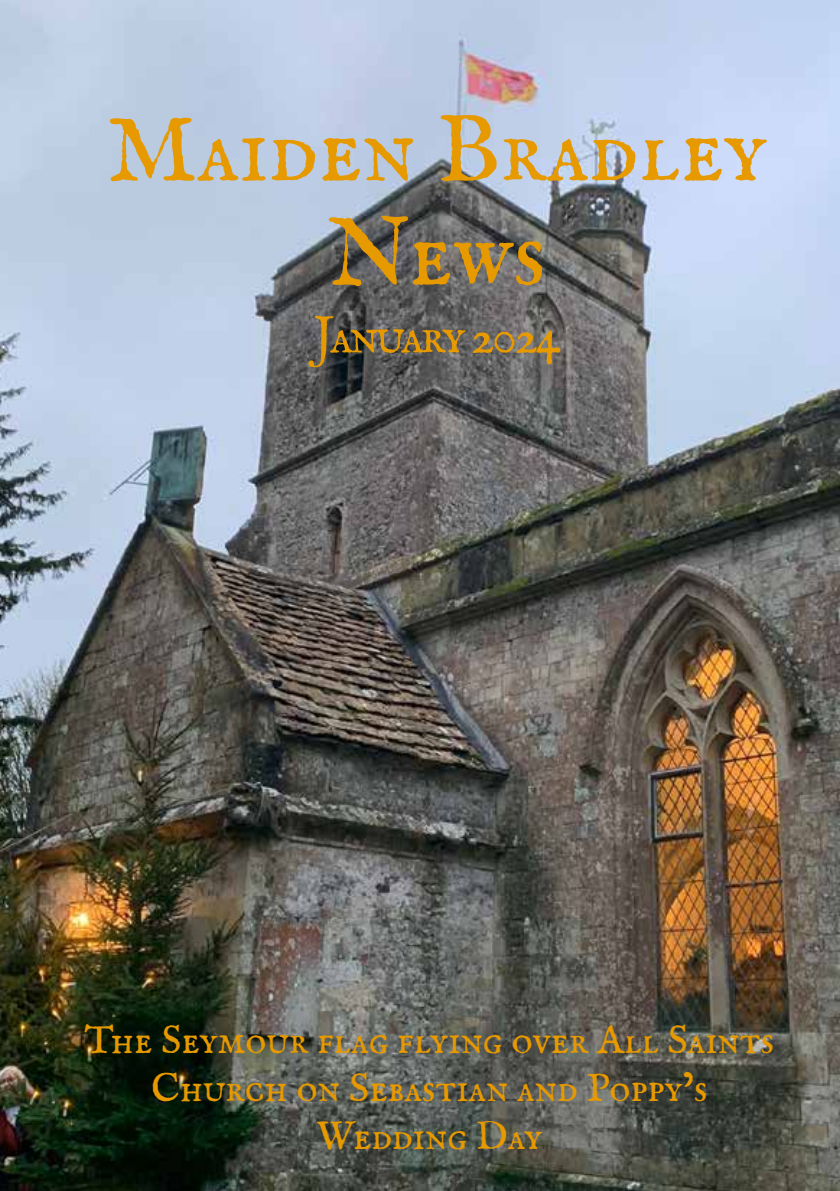
<style>
.page{position:relative;width:840px;height:1191px;background:#fff}
.page>*{position:absolute;margin:0;border:0;box-sizing:border-box;transform-origin:0 0}
.t1{font:96px/104px "IM FELL English SC";color:#e79900;text-align:center}
.t2{font:52px "IM FELL English SC";letter-spacing:-.06em;color:#e79900}
.t3{font:40px/48px "IM FELL English SC";color:#e79900;text-align:center}
</style>
<div class="page">
<img style="left:0;top:0;width:839px;height:1191px">
<h1 class="t1" style="left:107px;top:99px;width:661px">Maiden Bradley<br>News</h1>
<h2 class="t2" style="left:313px;top:305px;width:249px">January 2024</h2>
<p class="t3" style="left:84px;top:1016px;width:691px">The Seymour flag flying over All Saints<br>Church on Sebastian and Poppy’s<br>Wedding Day</p>
</div>
